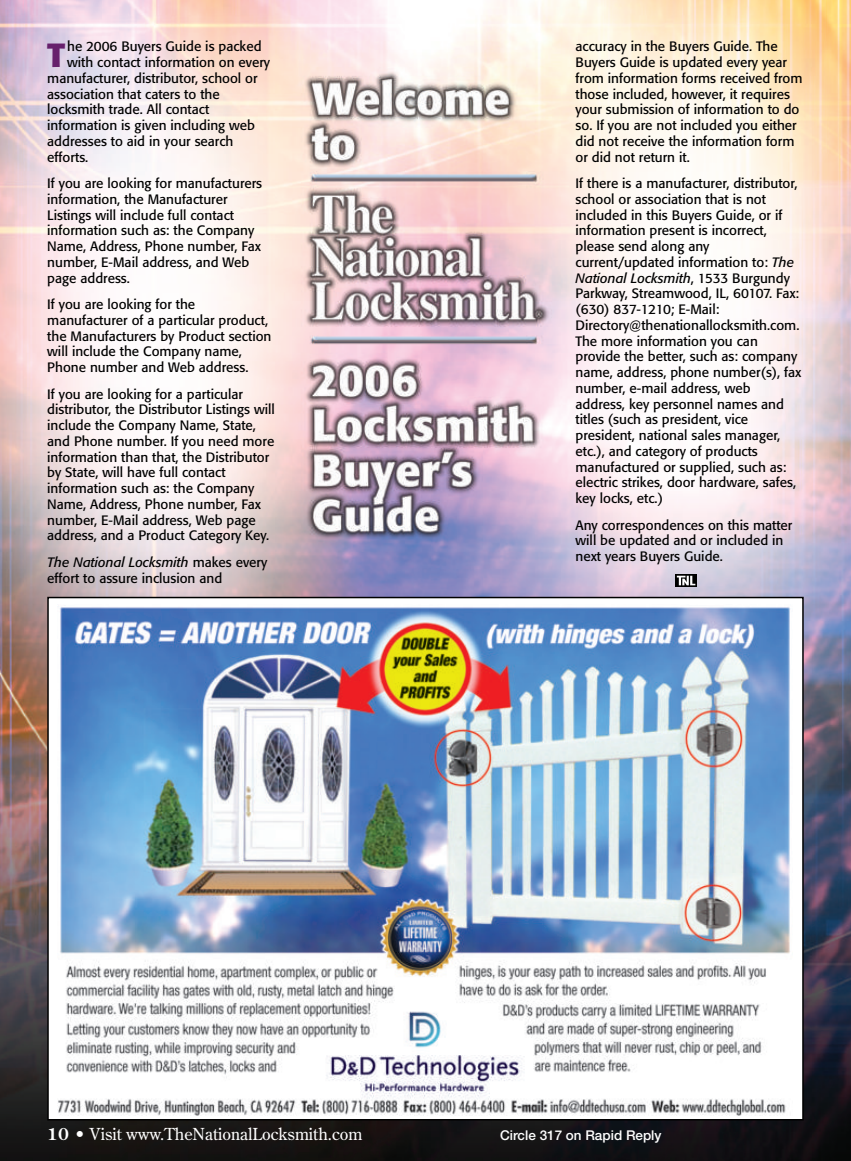
<style>
.page{position:relative;width:851px;height:1161px;background:#fff}
.page>*{position:absolute;margin:0;border:0;box-sizing:border-box;transform-origin:0 0}
.t1{font:700 33.15px "Formata";color:#67206c}
.t2{font:16.5px "Century Old Style";color:#fff}
.t3{font:13.5px/15.8px "Formata";color:#000}
.t4{font:500 13.5px "Helvetica Neue";color:#fff}
.s1{font-style:italic}
.s2{font-weight:700}
</style>
<div class="page">
<img style="left:0;top:0;width:850px;height:1161px">
<h1 class="t1" style="left:47px;top:41px;width:20px">T</h1>
<p class="t3" style="left:67px;top:40px;width:196px">he 2006 Buyers Guide is packed</p>
<p class="t3" style="left:67px;top:55px;width:204px">with contact information on every</p>
<p class="t3" style="left:47px;top:71px;width:212px">manufacturer, distributor, school or</p>
<p class="t3" style="left:47px;top:87px;width:174px">association that caters to the</p>
<p class="t3" style="left:47px;top:103px;width:163px">locksmith trade. All contact</p>
<p class="t3" style="left:47px;top:118px;width:209px">information is given including web</p>
<p class="t3" style="left:47px;top:134px;width:188px">addresses to aid in your search</p>
<p class="t3" style="left:47px;top:150px;width:43px">efforts.</p>
<p class="t3" style="left:47px;top:177px;width:216px">If you are looking for manufacturers information, the Manufacturer<br>Listings will include full contact information such as: the Company<br>Name, Address, Phone number, Fax number, E-Mail address, and Web page address.</p>
<p class="t3" style="left:47px;top:298px;width:226px">If you are looking for the manufacturer of a particular product, the Manufacturers by Product section will include the Company name,<br>Phone number and Web address.</p>
<p class="t3" style="left:47px;top:387px;width:229px">If you are looking for a particular distributor, the Distributor Listings will include the Company Name, State, and Phone number. If you need more information than that, the Distributor by State, will have full contact information such as: the Company Name, Address, Phone number, Fax number, E-Mail address, Web page address, and a Product Category Key.</p>
<p class="t3" style="left:47px;top:555px;width:221px"><span class="s1">The National Locksmith</span> makes every effort to assure inclusion and</p>
<p class="t3" style="left:575px;top:40px;width:228px">accuracy in the Buyers Guide. The Buyers Guide is updated every year from information forms received from those included, however, it requires your submission of information to do so. If you are not included you either did not receive the information form or did not return it.</p>
<p class="t3" style="left:575px;top:177px;width:227px">If there is a manufacturer, distributor, school or association that is not included in this Buyers Guide, or if information present is incorrect, please send along any current/updated information to: <span class="s1">The National Locksmith</span>, 1533 Burgundy Parkway, Streamwood, IL, 60107. Fax: (630) 837-1210; E-Mail:<br>Directory@thenationallocksmith.com.<br>The more information you can provide the better, such as: company name, address, phone number(s), fax number, e-mail address, web address, key personnel names and titles (such as president, vice president, national sales manager, etc.), and category of products manufactured or supplied, such as: electric strikes, door hardware, safes, key locks, etc.)</p>
<p class="t3" style="left:575px;top:518px;width:218px">Any correspondences on this matter will be updated and or included in next years Buyers Guide.</p>
<p class="t2" style="left:47px;top:1128px;width:317px"><span class="s2">10</span> • Visit www.TheNationalLocksmith.com</p>
<p class="t4" style="left:500px;top:1130px;width:163px">Circle 317 on Rapid Reply</p>
</div>
